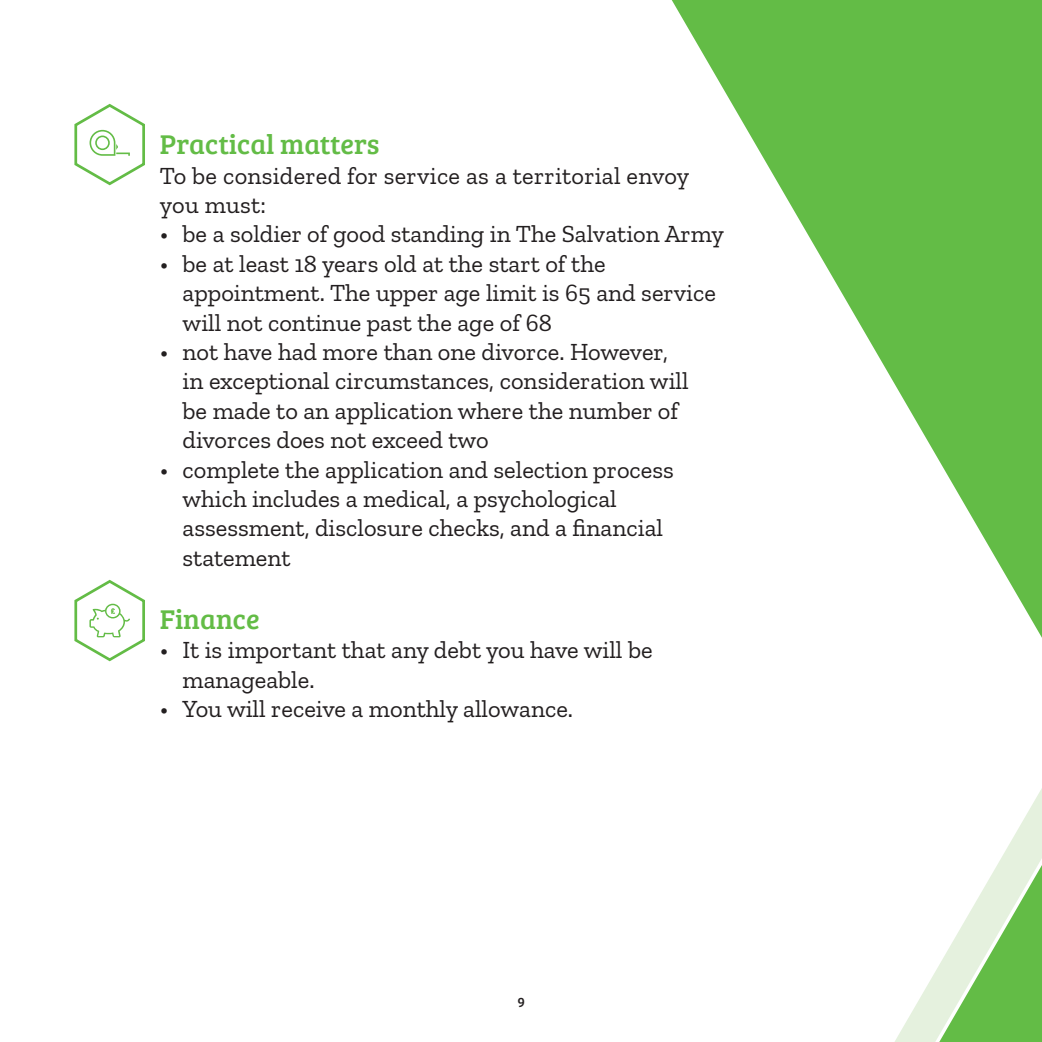
<style>
.page{position:relative;width:1042px;height:1042px;background:#fff}
.page>*{position:absolute;margin:0;border:0;box-sizing:border-box;transform-origin:0 0}
.Text_-_Med_size_-_Su{font:28px "Bree Serif";color:#63bc46}
.Text_-_Med_size{font:24.5px/29.4px "Zilla Slab";color:#231f20}
.t1{font:14px "Bree Serif";color:#231f20}
</style>
<div class="page">
<svg style="left:74px;top:579px;width:71px;height:83px"></svg>
<svg style="left:74px;top:103px;width:71px;height:83px"></svg>
<svg style="left:672px;top:0;width:370px;height:638px"></svg>
<svg style="left:895px;top:788px;width:147px;height:254px"></svg>
<p class="Text_-_Med_size_-_Su" style="left:160px;top:124px;width:221px">Practical matters</p>
<p class="Text_-_Med_size" style="left:160px;top:161px;width:531px">To be considered for service as a territorial envoy you must:</p>
<p class="Text_-_Med_size" style="left:160px;top:220px;width:565px">• be a soldier of good standing in The Salvation Army</p>
<p class="Text_-_Med_size" style="left:183px;top:249px;width:535px;text-indent:-23px">• be at least 18 years old at the start of the appointment. The upper age limit is 65 and service will not continue past the age of 68</p>
<p class="Text_-_Med_size" style="left:183px;top:337px;width:507px;text-indent:-23px">• not have had more than one divorce. However, in exceptional circumstances, consideration will be made to an application where the number of divorces does not exceed two</p>
<p class="Text_-_Med_size" style="left:183px;top:455px;width:493px;text-indent:-23px">• complete the application and selection process which includes a medical, a psychological assessment, disclosure checks, and a financial statement</p>
<p class="Text_-_Med_size_-_Su" style="left:160px;top:599px;width:101px">Finance</p>
<p class="Text_-_Med_size" style="left:183px;top:635px;width:471px;text-indent:-23px">• It is important that any debt you have will be manageable.</p>
<p class="Text_-_Med_size" style="left:160px;top:694px;width:415px">• You will receive a monthly allowance.</p>
<p class="t1" style="left:517px;top:992px;width:9px">9</p>
</div>
